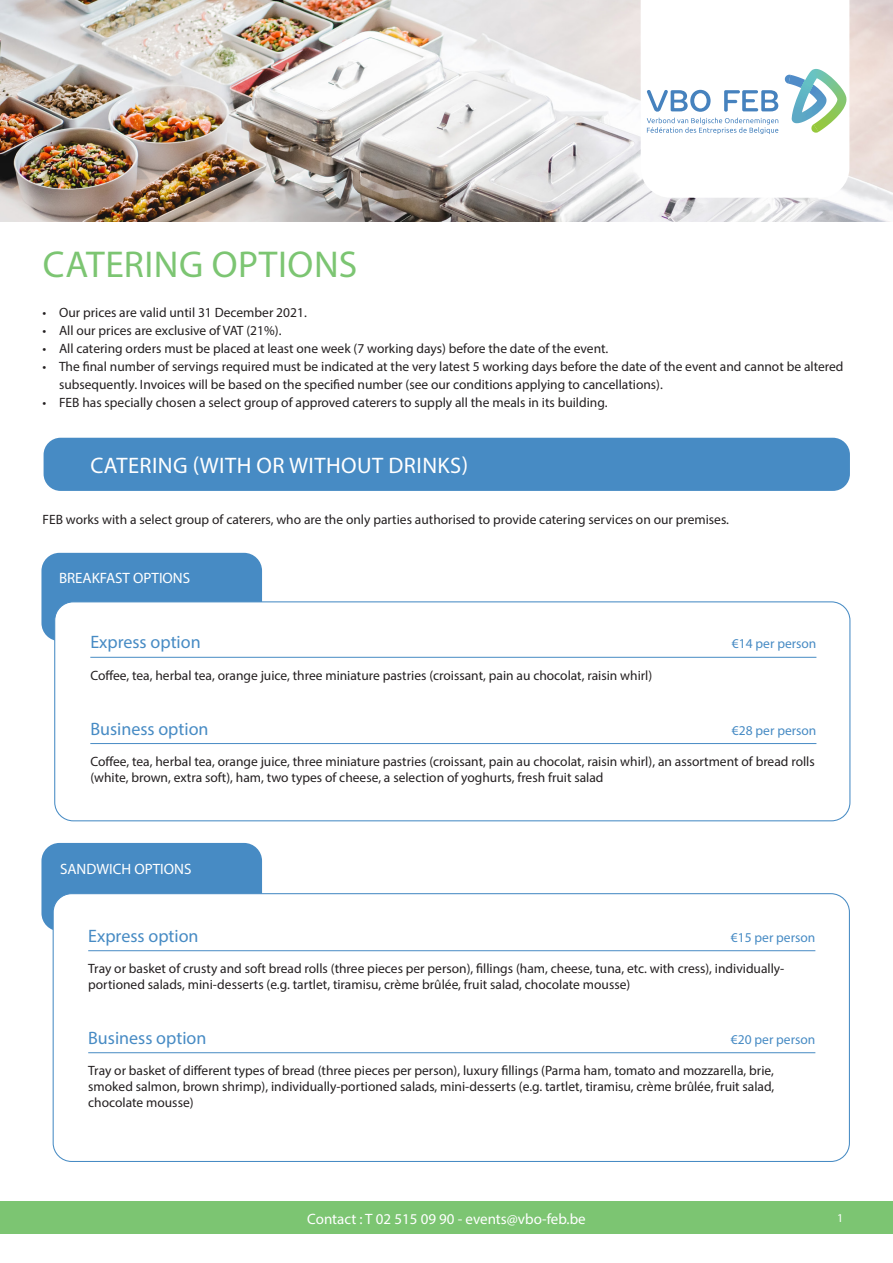
<style>
.page{position:relative;width:893px;height:1263px;background:#fff}
.page>*{position:absolute;margin:0;border:0;box-sizing:border-box;transform-origin:0 0}
.t1{font:37.5px "Myriad Pro";letter-spacing:.015em;color:#7cc572}
.Accueil{font:22.5px "Myriad Pro";letter-spacing:.02em;color:#fff}
.Accueil-2{font:18px "Myriad Pro";color:#478bc4}
.Accueil-3{font:15px "Myriad Pro";color:#fff}
.t2{font:13.5px/15.8px "Myriad Pro";color:#231f20}
.Accueil-4{font:13.5px "Myriad Pro";color:#478bc4}
.t3{font:12px "Myriad Pro";color:#fff}
</style>
<div class="page">
<img style="left:0;top:0;width:893px;height:222px">
<div style="left:0;top:1202px;width:893px;height:32px;background:#7cc572"></div>
<div style="left:44px;top:438px;width:806px;height:53px;background:#478bc4;border-radius:17px"></div>
<div style="left:41px;top:553px;width:221px;height:88px;background:#478bc4;border-radius:18px"></div>
<div style="left:55px;top:602px;width:795px;height:219px;background:#fff;border-radius:19px"></div>
<div style="left:54px;top:601px;width:796px;height:220px;border:1px solid #478bc4;border-radius:19px"></div>
<hr style="left:90px;top:657px;width:726px;height:1px;background:#478bc4">
<hr style="left:90px;top:743px;width:726px;height:1px;background:#478bc4">
<div style="left:41px;top:843px;width:221px;height:88px;background:#478bc4;border-radius:18px"></div>
<div style="left:53px;top:894px;width:796px;height:267px;background:#fff;border-radius:19px"></div>
<hr style="left:88px;top:950px;width:727px;height:1px;background:#478bc4">
<hr style="left:88px;top:1052px;width:727px;height:1px;background:#478bc4">
<svg style="left:641px;top:0;width:208px;height:198px"></svg>
<p class="t1" style="left:43px;top:241px;width:316px">CATERING OPTIONS</p>
<p class="t2" style="left:43px;top:304px;width:266px">• Our prices are valid until 31 December 2021.</p>
<p class="t2" style="left:43px;top:322px;width:240px">• All our prices are exclusive of VAT (21%).</p>
<p class="t2" style="left:43px;top:340px;width:567px">• All catering orders must be placed at least one week (7 working days) before the date of the event.</p>
<p class="t2" style="left:59px;top:357px;width:786px;line-height:18px;text-indent:-16px">• The final number of servings required must be indicated at the very latest 5 working days before the date of the event and cannot be altered subsequently. Invoices will be based on the specified number (see our conditions applying to cancellations).</p>
<p class="t2" style="left:43px;top:394px;width:567px">• FEB has specially chosen a select group of approved caterers to supply all the meals in its building.</p>
<p class="Accueil" style="left:90px;top:451px;width:379px">CATERING (WITH OR WITHOUT DRINKS)</p>
<p class="t2" style="left:43px;top:511px;width:688px">FEB works with a select group of caterers, who are the only parties authorised to provide catering services on our premises.</p>
<p class="Accueil-3" style="left:59px;top:569px;width:133px">BREAKFAST OPTIONS</p>
<p class="Accueil-2" style="left:90px;top:631px;width:112px">Express option</p>
<p class="Accueil-4" style="left:732px;top:635px;width:86px">€14 per person</p>
<p class="t2" style="left:90px;top:667px;width:563px">Coffee, tea, herbal tea, orange juice, three miniature pastries (croissant, pain au chocolat, raisin whirl)</p>
<p class="Accueil-2" style="left:90px;top:717px;width:120px">Business option</p>
<p class="Accueil-4" style="left:732px;top:722px;width:86px">€28 per person</p>
<p class="t2" style="left:90px;top:753px;width:726px">Coffee, tea, herbal tea, orange juice, three miniature pastries (croissant, pain au chocolat, raisin whirl), an assortment of bread rolls (white, brown, extra soft), ham, two types of cheese, a selection of yoghurts, fresh fruit salad</p>
<p class="Accueil-3" style="left:60px;top:860px;width:133px">SANDWICH OPTIONS</p>
<p class="Accueil-2" style="left:88px;top:925px;width:112px">Express option</p>
<p class="Accueil-4" style="left:731px;top:929px;width:86px">€15 per person</p>
<p class="t2" style="left:88px;top:961px;width:698px">Tray or basket of crusty and soft bread rolls (three pieces per person), fillings (ham, cheese, tuna, etc. with cress), individually&shy;portioned salads, mini-desserts (e.g. tartlet, tiramisu, crème brûlée, fruit salad, chocolate mousse)</p>
<p class="Accueil-2" style="left:88px;top:1027px;width:120px">Business option</p>
<p class="Accueil-4" style="left:731px;top:1031px;width:86px">€20 per person</p>
<p class="t2" style="left:88px;top:1063px;width:688px;text-align:justify">Tray or basket of different types of bread (three pieces per person), luxury fillings (Parma ham, tomato and mozzarella, brie, smoked salmon, brown shrimp), individually-portioned salads, mini-desserts (e.g. tartlet, tiramisu, crème brûlée, fruit salad, chocolate mousse)</p>
<p class="Accueil-3" style="left:307px;top:1209px;width:280px">Contact : T 02 515 09 90 - events@vbo-feb.be</p>
<p class="t3" style="left:837px;top:1210px;width:8px">1</p>
</div>
